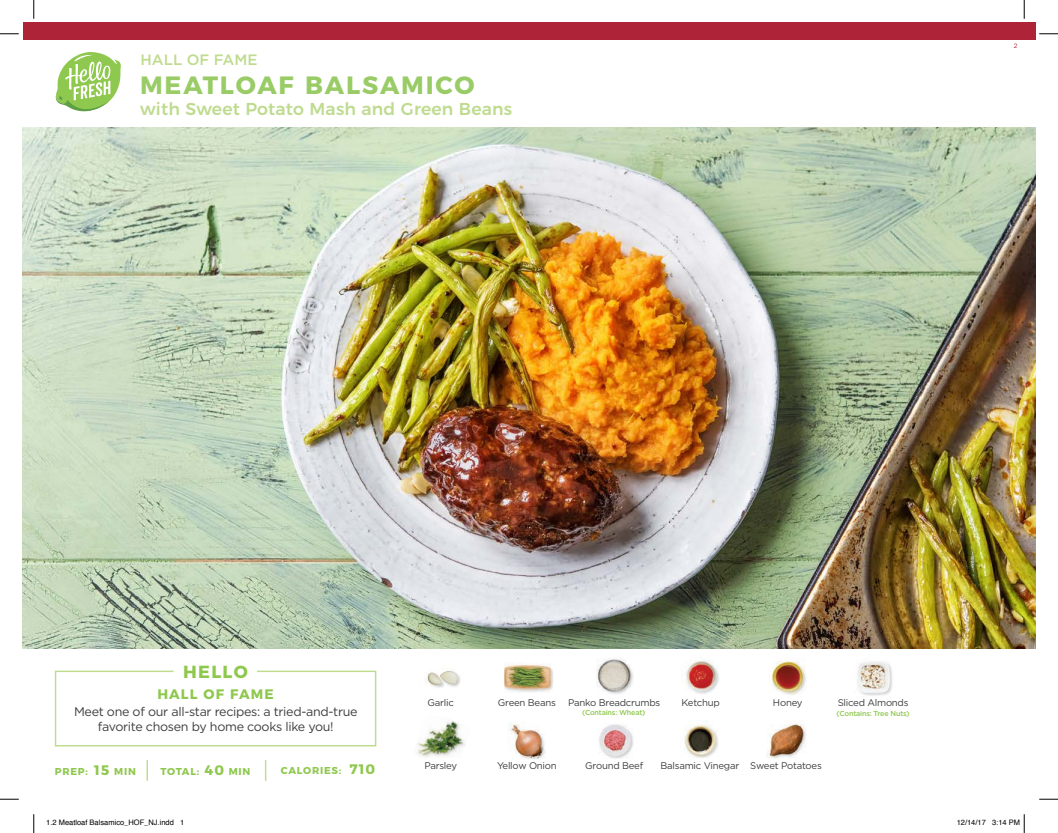
<style>
.page{position:relative;width:1058px;height:833px;background:#fff}
.page>*{position:absolute;margin:0;border:0;box-sizing:border-box;transform-origin:0 0}
.t1{font:700 25px "Montserrat";letter-spacing:.075em;color:#9c6}
.t2{font:700 17.5px "Montserrat";letter-spacing:.075em;color:#8fc84e}
.t3{font:500 17.25px "Montserrat";letter-spacing:.01em;color:#bedb8e}
.t4{font:500 15px "Gotham";color:#bedb8e}
.t5{font:700 13.75px "Montserrat";letter-spacing:.075em;color:#8fc84e}
.t6{font:12.5px/15px "Gotham";letter-spacing:-.025em;color:#3e3e3f;text-align:center}
.t7{font:700 10px "Montserrat";letter-spacing:.075em;color:#8fc84e}
.t8{font:9.62px "Gotham";letter-spacing:-.025em;color:#3e3e3f}
.t9{font:7.5px "Helvetica";color:#000}
.t10{font:500 7.25px "Gotham";letter-spacing:-.025em;color:#8fc84e}
.t11{font:6.25px "Gotham";color:#ae2338}
</style>
<div class="page">
<div style="left:23px;top:23px;width:1012px;height:17px;background:#ae2338"></div>
<img style="left:23px;top:127px;width:1012px;height:521px">
<svg style="left:54px;top:670px;width:323px;height:77px"></svg>
<img style="left:426px;top:674px;width:16px;height:14px">
<img style="left:427px;top:671px;width:34px;height:16px">
<img style="left:416px;top:721px;width:39px;height:33px">
<img style="left:418px;top:722px;width:47px;height:35px">
<img style="left:597px;top:659px;width:36px;height:35px">
<img style="left:599px;top:724px;width:34px;height:35px">
<img style="left:550px;top:664px;width:3px;height:26px">
<img style="left:504px;top:664px;width:46px;height:28px">
<img style="left:510px;top:722px;width:35px;height:37px">
<img style="left:694px;top:757px;width:13px;height:1px">
<img style="left:684px;top:724px;width:34px;height:33px">
<img style="left:685px;top:660px;width:34px;height:34px">
<img style="left:771px;top:661px;width:36px;height:33px">
<img style="left:769px;top:724px;width:37px;height:35px">
<img style="left:857px;top:661px;width:36px;height:35px">
<hr style="left:146px;top:760px;width:2px;height:20px;background:#bedb8e">
<svg style="left:265px;top:760px;width:1px;height:20px"></svg>
<svg style="left:55px;top:52px;width:66px;height:60px"></svg>
<svg style="left:0;top:33px;width:19px;height:2px"></svg>
<svg style="left:1039px;top:33px;width:19px;height:2px"></svg>
<svg style="left:0;top:798px;width:19px;height:2px"></svg>
<svg style="left:1039px;top:798px;width:19px;height:2px"></svg>
<svg style="left:33px;top:0;width:2px;height:19px"></svg>
<svg style="left:33px;top:814px;width:2px;height:19px"></svg>
<svg style="left:1023px;top:0;width:2px;height:19px"></svg>
<svg style="left:1023px;top:814px;width:2px;height:19px"></svg>
<h3 class="t4" style="left:140px;top:50px;width:118px">HALL OF FAME</h3>
<h1 class="t1" style="left:140px;top:64px;width:336px">MEATLOAF BALSAMICO</h1>
<h3 class="t3" style="left:140px;top:95px;width:373px">with Sweet Potato Mash and Green Beans</h3>
<p class="t11" style="left:1014px;top:42px;width:5px">2</p>
<h2 class="t2" style="left:183px;top:657px;width:66px">HELLO</h2>
<h3 class="t5" style="left:157px;top:683px;width:118px">HALL OF FAME</h3>
<p class="t6" style="left:74px;top:703px;width:285px">Meet one of our all-star recipes: a tried-and-true favorite chosen by home cooks like you!</p>
<p class="t8" style="left:427px;top:696px;width:28px">Garlic</p>
<p class="t8" style="left:498px;top:696px;width:59px">Green Beans</p>
<p class="t8" style="left:568px;top:696px;width:94px">Panko Breadcrumbs</p>
<p class="t8" style="left:837px;top:696px;width:72px">Sliced Almonds</p>
<p class="t8" style="left:681px;top:696px;width:40px">Ketchup</p>
<p class="t8" style="left:773px;top:696px;width:31px">Honey</p>
<p class="t10" style="left:582px;top:707px;width:65px">(Contains: Wheat)</p>
<p class="t10" style="left:836px;top:708px;width:74px">(Contains: Tree Nuts)</p>
<h3 class="t5" style="left:94px;top:759px;width:16px">15</h3>
<h3 class="t5" style="left:204px;top:759px;width:21px">40</h3>
<h3 class="t5" style="left:349px;top:758px;width:27px">710</h3>
<p class="t7" style="left:55px;top:763px;width:35px">PREP:</p>
<p class="t7" style="left:114px;top:763px;width:23px">MIN</p>
<p class="t7" style="left:161px;top:763px;width:40px">TOTAL:</p>
<p class="t7" style="left:229px;top:763px;width:23px">MIN</p>
<p class="t7" style="left:281px;top:762px;width:62px">CALORIES:</p>
<p class="t8" style="left:585px;top:759px;width:59px">Ground Beef</p>
<p class="t8" style="left:424px;top:759px;width:34px">Parsley</p>
<p class="t8" style="left:660px;top:759px;width:80px">Balsamic Vinegar</p>
<p class="t8" style="left:497px;top:759px;width:61px">Yellow Onion</p>
<p class="t8" style="left:750px;top:759px;width:73px">Sweet Potatoes</p>
<p class="t9" style="left:46px;top:817px;width:139px">1.2 Meatloaf Balsamico_HOF_NJ.indd 1</p>
<p class="t9" style="left:956px;top:817px;width:65px">12/14/17 3:14 PM</p>
</div>
